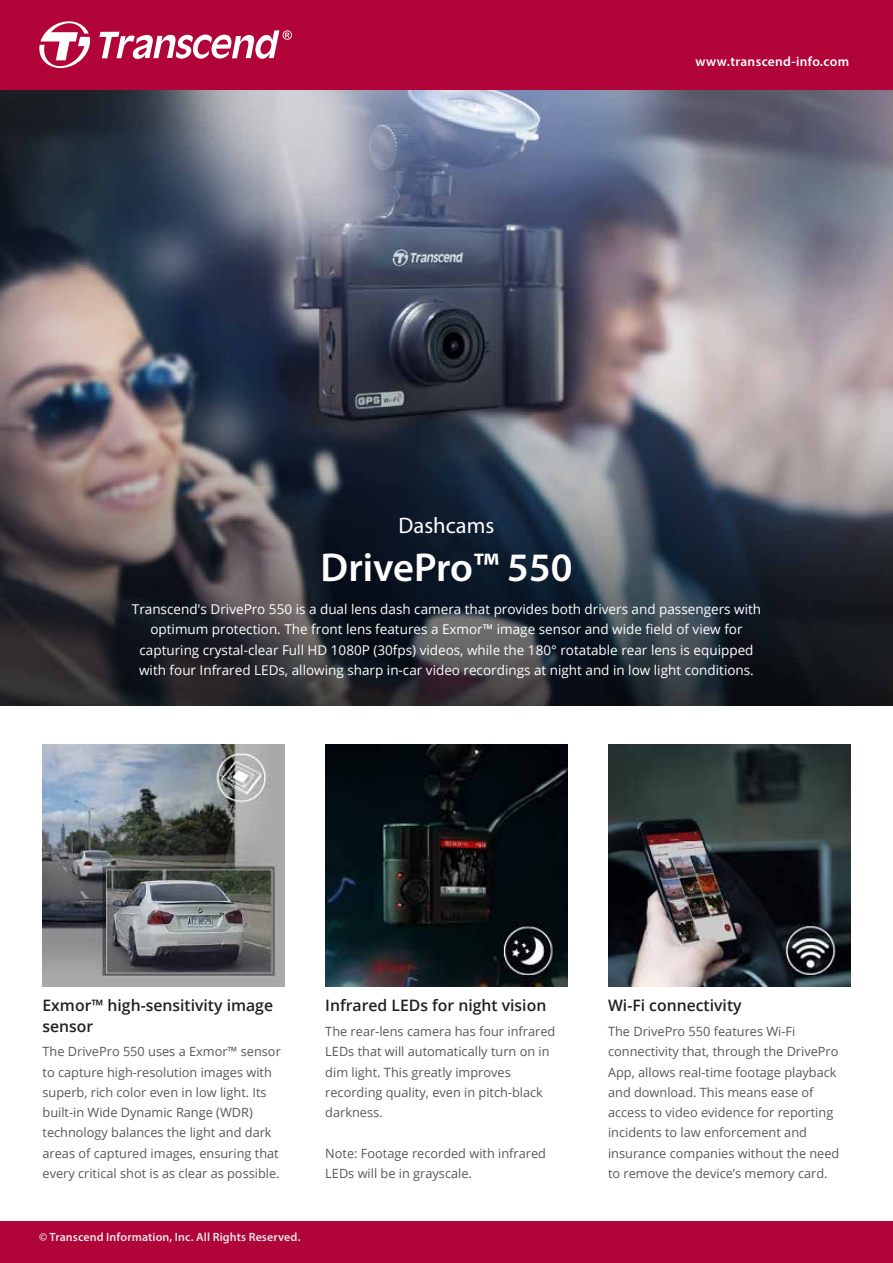
<style>
.page{position:relative;width:893px;height:1263px;background:#fff}
.page>*{position:absolute;margin:0;border:0;box-sizing:border-box;transform-origin:0 0}
.t1{font:600 40.5px "Myriad Pro";color:#fff}
.t2{font:22.5px "Myriad Pro";color:#fff}
.t3{font:600 15.75px/20.2px "Open Sans";color:#231f20}
.t4{font:13.5px/20.2px "Open Sans";color:#fff;text-align:center}
.t5{font:600 13.5px "Myriad Pro";letter-spacing:.025em;color:#fff}
.t6{font:12.75px/20.2px "Open Sans";color:#57585a}
.t7{font:600 12px "Myriad Pro";letter-spacing:.01em;color:#e6e7e9}
</style>
<div class="page">
<img style="left:3px;top:89px;width:887px;height:617px">
<img style="left:43px;top:744px;width:242px;height:242px">
<img style="left:325px;top:744px;width:243px;height:242px">
<img style="left:608px;top:744px;width:242px;height:242px">
<div style="left:0;top:1222px;width:893px;height:41px;background:#b10439"></div>
<div style="left:1px;top:0;width:892px;height:89px;background:#b10439"></div>
<svg style="left:39px;top:21px;width:51px;height:48px"></svg>
<svg style="left:99px;top:30px;width:193px;height:29px"></svg>
<p class="t5" style="left:696px;top:53px;width:155px">www.transcend-info.com</p>
<h2 class="t2" style="left:399px;top:511px;width:97px">Dashcams</h2>
<h1 class="t1" style="left:321px;top:542px;width:253px">DrivePro™ 550</h1>
<p class="t4" style="left:132px;top:599px;width:631px">Transcend's DrivePro 550 is a dual lens dash camera that provides both drivers and passengers with optimum protection. The front lens features a Exmor™ image sensor and wide field of view for capturing crystal-clear Full HD 1080P (30fps) videos, while the 180° rotatable rear lens is equipped with four Infrared LEDs, allowing sharp in-car video recordings at night and in low light conditions.</p>
<p class="t3" style="left:43px;top:995px;width:232px">Exmor™ high-sensitivity image sensor</p>
<p class="t6" style="left:43px;top:1041px;width:240px">The DrivePro 550 uses a Exmor™ sensor to capture high-resolution images with superb, rich color even in low light. Its built-in Wide Dynamic Range (WDR) technology balances the light and dark areas of captured images, ensuring that every critical shot is as clear as possible.</p>
<p class="t7" style="left:39px;top:1230px;width:263px">© Transcend Information, Inc. All Rights Reserved.</p>
<p class="t3" style="left:325px;top:995px;width:223px">Infrared LEDs for night vision</p>
<p class="t6" style="left:325px;top:1021px;width:231px">The rear-lens camera has four infrared<br>LEDs that will automatically turn on in dim light. This greatly improves recording quality, even in pitch-black darkness.</p>
<p class="t6" style="left:325px;top:1142px;width:222px">Note: Footage recorded with infrared<br>LEDs will be in grayscale.</p>
<p class="t3" style="left:608px;top:995px;width:135px">Wi-Fi connectivity</p>
<p class="t6" style="left:608px;top:1021px;width:233px">The DrivePro 550 features Wi-Fi connectivity that, through the DrivePro App, allows real-time footage playback and download. This means ease of access to video evidence for reporting incidents to law enforcement and insurance companies without the need to remove the device’s memory card.</p>
</div>
